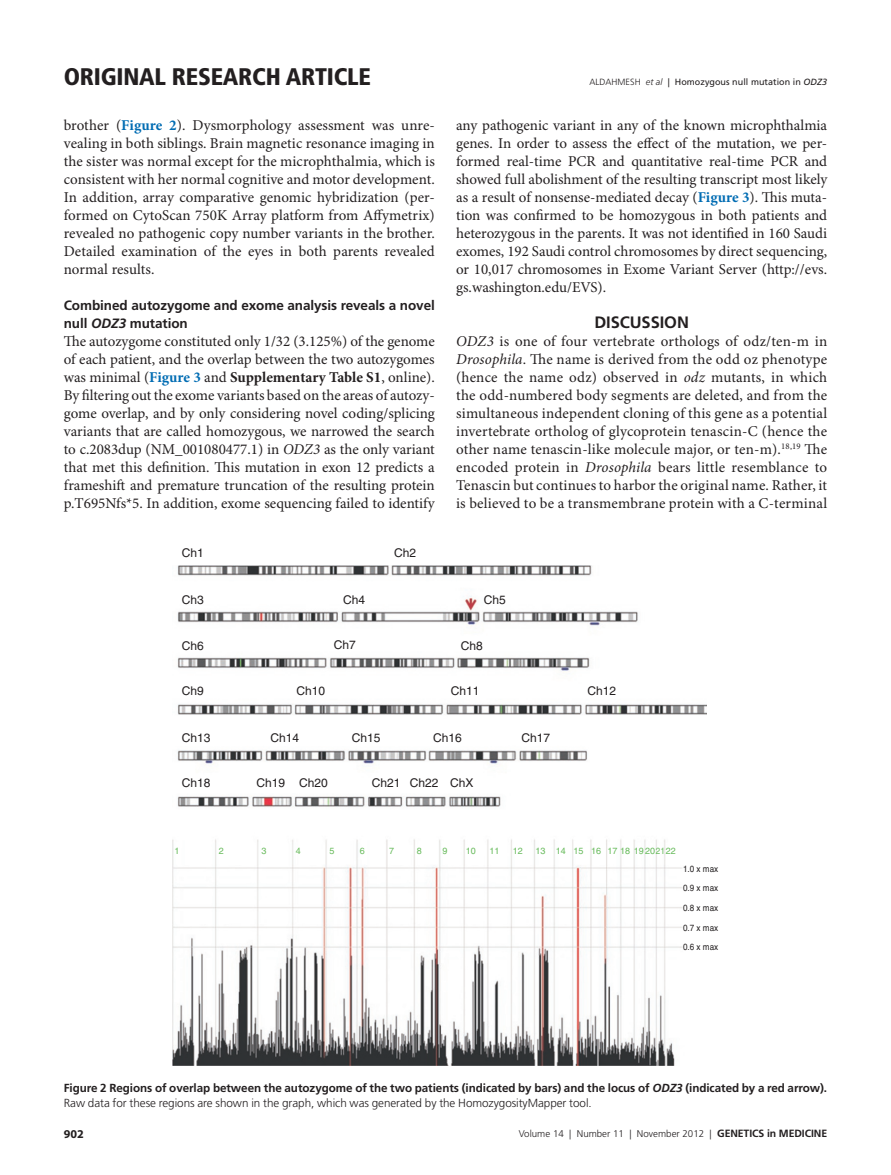
<style>
.page{position:relative;width:891px;height:1175px;background:#fff}
.page>*{position:absolute;margin:0;border:0;box-sizing:border-box;transform-origin:0 0}
.t1{font:900 condensed 24px "Frutiger LT Pro";letter-spacing:-.01em;color:#231f20}
.t2{font:700 16.5px "Frutiger LT Pro";color:#231f20}
.t3{font:15px/18px "Minion Pro";color:#231f20;text-align:justify}
.t4{font:700 13.5px/18px "Frutiger LT Pro";letter-spacing:-.005em;color:#231f20}
.t5{font:12px "Helvetica";color:#231f20}
.t6{font:700 12px "Myriad Pro";color:#231f20}
.t7{font:700 11.7px/15px "Frutiger LT Std";letter-spacing:-.005em;color:#231f20}
.t8{font:300 9.75px "Frutiger LT Pro";color:#231f20}
.t9{font:9px "Frutiger LT Pro";letter-spacing:.005em;color:#231f20}
.t10{font:9px "Helvetica";color:#66ba5a}
.t11{font:9px/19px "Helvetica";color:#231f20;scale:.9 1}
.s1{font-weight:300}
.s2{font-weight:300;font-style:italic}
.s3{font-style:italic}
.s4{font-weight:700;color:#006cb3}
.s5{font-weight:700}
.s6{font-weight:700;font-size:10.5px}
</style>
<div class="page">
<img style="left:173px;top:566px;width:534px;height:499px">
<h1 class="t1" style="left:64px;top:62px;width:309px">ORIGINAL RESEARCH ARTICLE</h1>
<p class="t9" style="left:589px;top:76px;width:239px"><span class="s1">ALDAHMESH</span> <span class="s2">et al</span> | Homozygous null mutation in <span class="s3">ODZ3</span></p>
<p class="t3" style="left:64px;top:116px;width:373px">brother (<span class="s4">Figure 2</span>). Dysmorphology assessment was unre&shy;vealing in both siblings. Brain magnetic resonance imaging in the sister was normal except for the microphthalmia, which is consistent with her normal cognitive and motor development.<br>In addition, array comparative genomic hybridization (per&shy;formed on CytoScan 750K Array platform from Affymetrix) revealed no pathogenic copy number variants in the brother.<br>Detailed examination of the eyes in both parents revealed normal results.</p>
<p class="t4" style="left:64px;top:296px;width:373px">Combined autozygome and exome analysis reveals a novel null <span class="s3">ODZ3</span> mutation</p>
<p class="t3" style="left:64px;top:332px;width:373px">The autozygome constituted only 1/32 (3.125%) of the genome of each patient, and the overlap between the two autozygomes was minimal (<span class="s4">Figure 3</span> and <span class="s5">Supplementary Table S1</span>, online).<br>By filtering out the exome variants based on the areas of autozy&shy;gome overlap, and by only considering novel coding/splicing variants that are called homozygous, we narrowed the search to c.2083dup (NM_001080477.1) in <span class="s3">ODZ3</span> as the only variant that met this definition. This mutation in exon 12 predicts a frameshift and premature truncation of the resulting protein p.T695Nfs*5. In addition, exome sequencing failed to identify</p>
<p class="t3" style="left:456px;top:116px;width:373px">any pathogenic variant in any of the known microphthalmia genes. In order to assess the effect of the mutation, we per&shy;formed real-time PCR and quantitative real-time PCR and showed full abolishment of the resulting transcript most likely as a result of nonsense-mediated decay (<span class="s4">Figure 3</span>). This muta&shy;tion was confirmed to be homozygous in both patients and heterozygous in the parents. It was not identified in 160 Saudi exomes, 192 Saudi control chromosomes by direct sequencing, or 10,017 chromosomes in Exome Variant Server (http://evs. gs.washington.edu/EVS).</p>
<p class="t2" style="left:594px;top:312px;width:10px">DISC</p>
<p class="t2" style="left:630px;top:312px;width:58px">USSION</p>
<p class="t3" style="left:456px;top:332px;width:373px"><span class="s3">ODZ3</span> is one of four vertebrate orthologs of odz/ten-m in <span class="s3">Drosophila</span>. The name is derived from the odd oz phenotype (hence the name odz) observed in <span class="s3">odz</span> mutants, in which the odd-numbered body segments are deleted, and from the simultaneous independent cloning of this gene as a potential invertebrate ortholog of glycoprotein tenascin-C (hence the other name tenascin-like molecule major, or ten-m).<sup>18,19</sup> The encoded protein in <span class="s3">Drosophila</span> bears little resemblance to Tenascin but continues to harbor the original name. Rather, it is believed to be a transmembrane protein with a C-terminal</p>
<p class="t5" style="left:182px;top:546px;width:24px">Ch1</p>
<p class="t5" style="left:394px;top:546px;width:24px">Ch2</p>
<p class="t5" style="left:182px;top:592px;width:24px">Ch3</p>
<p class="t5" style="left:343px;top:592px;width:24px">Ch4</p>
<p class="t5" style="left:334px;top:637px;width:24px">Ch7</p>
<p class="t5" style="left:484px;top:592px;width:24px">Ch5</p>
<p class="t5" style="left:182px;top:639px;width:24px">Ch6</p>
<p class="t5" style="left:461px;top:638px;width:24px">Ch8</p>
<p class="t5" style="left:182px;top:684px;width:24px">Ch9</p>
<p class="t5" style="left:296px;top:684px;width:30px">Ch10</p>
<p class="t5" style="left:451px;top:684px;width:30px">Ch11</p>
<p class="t5" style="left:587px;top:684px;width:30px">Ch12</p>
<p class="t5" style="left:182px;top:730px;width:30px">Ch13</p>
<p class="t5" style="left:271px;top:730px;width:30px">Ch14</p>
<p class="t5" style="left:352px;top:730px;width:30px">Ch15</p>
<p class="t5" style="left:433px;top:730px;width:30px">Ch16</p>
<p class="t5" style="left:521px;top:730px;width:30px">Ch17</p>
<p class="t5" style="left:182px;top:776px;width:30px">Ch18</p>
<p class="t5" style="left:257px;top:776px;width:73px">Ch19 Ch20</p>
<p class="t5" style="left:372px;top:776px;width:103px">Ch21 Ch22 ChX</p>
<p class="t10" style="left:174px;top:845px;width:7px">1</p>
<p class="t10" style="left:219px;top:845px;width:7px">2</p>
<p class="t10" style="left:261px;top:845px;width:7px">3</p>
<p class="t10" style="left:296px;top:845px;width:7px">4</p>
<p class="t10" style="left:330px;top:845px;width:7px">5</p>
<p class="t10" style="left:360px;top:845px;width:7px">6</p>
<p class="t10" style="left:389px;top:845px;width:7px">7</p>
<p class="t10" style="left:417px;top:845px;width:7px">8</p>
<p class="t10" style="left:443px;top:845px;width:7px">9</p>
<p class="t10" style="left:466px;top:845px;width:12px">10</p>
<p class="t10" style="left:489px;top:845px;width:12px">11</p>
<p class="t10" style="left:513px;top:845px;width:12px">12</p>
<p class="t10" style="left:536px;top:845px;width:142px">13 14 15 16 17 18 19202122</p>
<p class="t11" style="left:683px;top:859px;width:41px">1.0 x max<br>0.9 x max</p>
<p class="t11" style="left:683px;top:898px;width:41px">0.8 x max</p>
<p class="t11" style="left:683px;top:917px;width:41px;line-height:19.5px">0.7 x max<br>0.6 x max</p>
<p class="t7" style="left:64px;top:1080px;width:765px">Figure 2 Regions of overlap between the autozygome of the two patients (indicated by bars) and the locus of <span class="s3">ODZ3</span> (indicated by a red arrow).<br><span class="s1">Raw data for these regions are shown in the graph, which was generated by the HomozygosityMapper tool.</span></p>
<p class="t6" style="left:64px;top:1126px;width:21px">902</p>
<p class="t8" style="left:519px;top:1128px;width:310px">Volume 14 | Number 11 | November 2012 | <span class="s6">Genetics in medicine</span></p>
</div>
